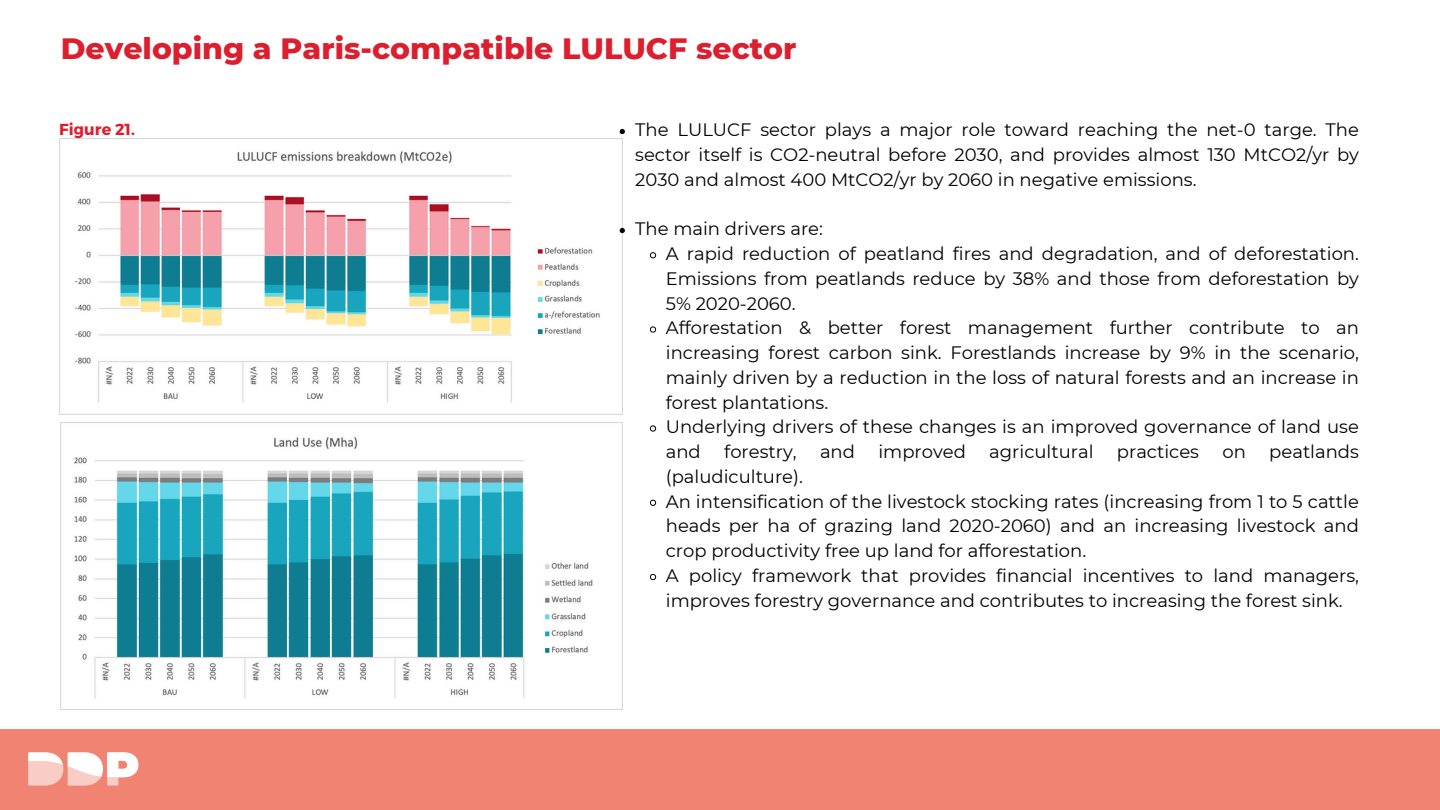
<style>
.page{position:relative;width:1440px;height:810px;background:#fff}
.page>*{position:absolute;margin:0;border:0;box-sizing:border-box;transform-origin:0 0}
.t1{font:800 30px "Montserrat";color:#dc1f2e}
.t2{font:18px/24.8px "Montserrat";color:#000;text-align:justify}
.t3{font:700 16px "Montserrat";color:#dc1f2e}
</style>
<div class="page">
<div style="left:0;top:729px;width:1440px;height:81px;background:#f08372"></div>
<svg style="left:28px;top:752px;width:110px;height:34px"></svg>
<img style="left:59px;top:139px;width:563px;height:276px">
<svg style="left:620px;top:129px;width:5px;height:5px"></svg>
<svg style="left:620px;top:228px;width:5px;height:5px"></svg>
<svg style="left:649px;top:252px;width:8px;height:7px"></svg>
<svg style="left:649px;top:326px;width:8px;height:7px"></svg>
<svg style="left:649px;top:425px;width:8px;height:7px"></svg>
<svg style="left:649px;top:499px;width:8px;height:7px"></svg>
<svg style="left:649px;top:573px;width:8px;height:8px"></svg>
<img style="left:61px;top:437px;width:561px;height:273px">
<p class="t1" style="left:61px;top:29px;width:737px">Developing a Paris-compatible LULUCF sector</p>
<p class="t3" style="left:59px;top:119px;width:77px">Figure 21.</p>
<p class="t2" style="left:635px;top:118px;width:725px">The LULUCF sector plays a major role toward reaching the net-0 targe. The sector itself is CO2-neutral before 2030, and provides almost 130 MtCO2/yr by 2030 and almost 400 MtCO2/yr by 2060 in negative emissions.</p>
<p class="t2" style="left:635px;top:217px;width:189px">The main drivers are:</p>
<p class="t2" style="left:666px;top:241px;width:695px">A rapid reduction of peatland fires and degradation, and of deforestation.<br>Emissions from peatlands reduce by 38% and those from deforestation by 5% 2020-2060.</p>
<p class="t2" style="left:666px;top:316px;width:695px">Afforestation &amp; better forest management further contribute to an increasing forest carbon sink. Forestlands increase by 9% in the scenario, mainly driven by a reduction in the loss of natural forests and an increase in forest plantations.</p>
<p class="t2" style="left:666px;top:415px;width:695px">Underlying drivers of these changes is an improved governance of land use and</p>
<p class="t2" style="left:724px;top:439px;width:74px">forestry,</p>
<p class="t2" style="left:820px;top:439px;width:37px">and</p>
<p class="t2" style="left:878px;top:439px;width:89px">improved</p>
<p class="t2" style="left:989px;top:439px;width:106px">agricultural</p>
<p class="t2" style="left:1117px;top:439px;width:84px">practices</p>
<p class="t2" style="left:1222px;top:439px;width:25px">on</p>
<p class="t2" style="left:1269px;top:439px;width:91px">peatlands</p>
<p class="t2" style="left:666px;top:464px;width:139px">(paludiculture).</p>
<p class="t2" style="left:666px;top:489px;width:695px">An intensification of the livestock stocking rates (increasing from 1 to 5 cattle heads per ha of grazing land 2020-2060) and an increasing livestock and crop productivity free up land for afforestation.</p>
<p class="t2" style="left:666px;top:563px;width:695px">A policy framework that provides financial incentives to land managers, improves forestry governance and contributes to increasing the forest sink.</p>
</div>
